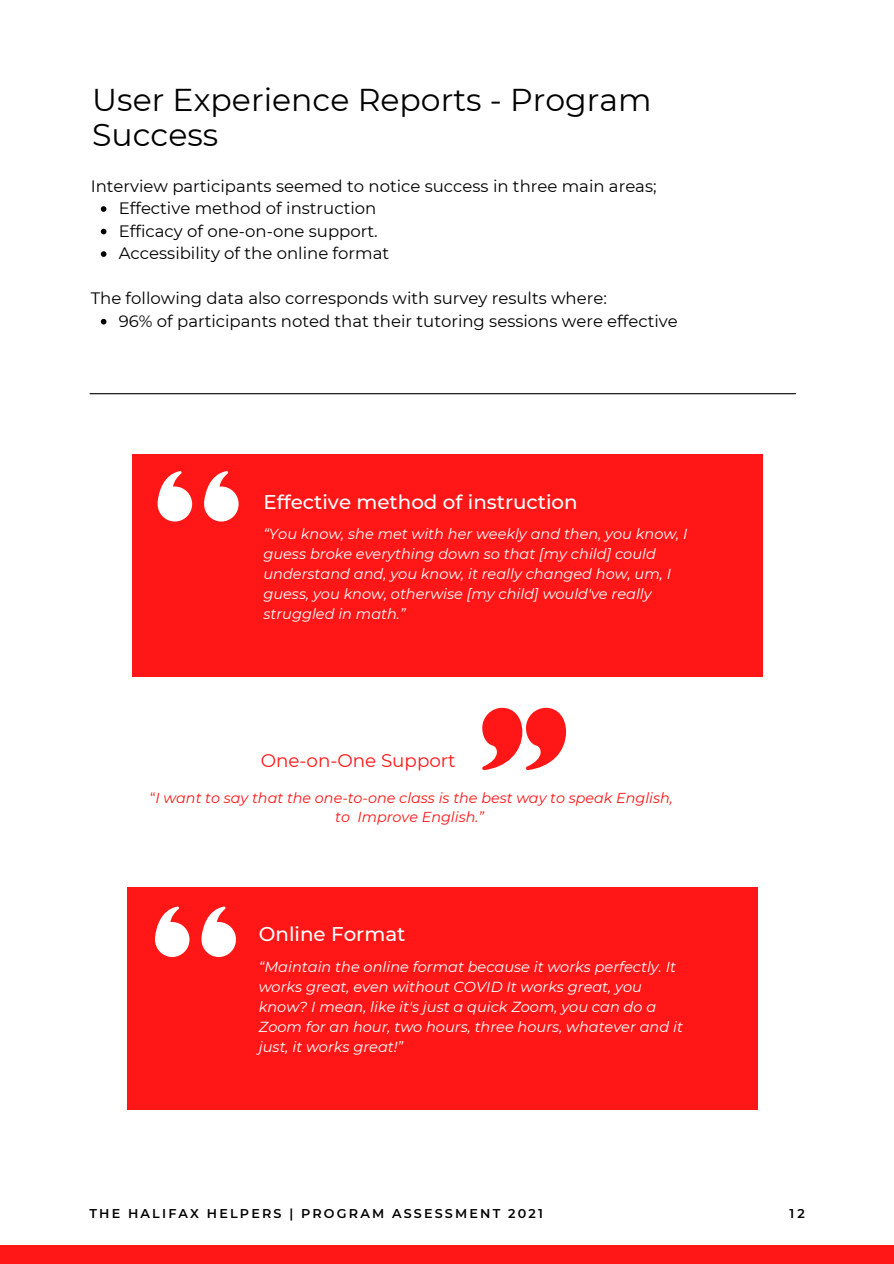
<style>
.page{position:relative;width:894px;height:1264px;background:#fff}
.page>*{position:absolute;margin:0;border:0;box-sizing:border-box;transform-origin:0 0}
.t1{font:31.5px/35px "Montserrat";color:#000}
.t2{font:500 19.8px "Montserrat";color:#fff}
.t3{font:18.3px "Montserrat";color:#ff1616}
.t4{font:16.5px "Montserrat";color:#000}
.t5{font:italic 14.55px/19.8px "Montserrat";color:#fff}
.t6{font:italic 14.4px/19.2px "Montserrat";color:#ff1616;text-align:center}
.t7{font:600 12.75px "Montserrat";letter-spacing:.17em;color:#000}
.s1{font-style:normal}
</style>
<div class="page">
<div style="left:0;top:1244px;width:893px;height:19px;background:#ff1616"></div>
<div style="left:132px;top:454px;width:630px;height:223px;background:#ff1616"></div>
<hr style="left:90px;top:393px;width:705px;height:1px;background:#000">
<svg style="left:157px;top:471px;width:35px;height:50px"></svg>
<svg style="left:204px;top:471px;width:34px;height:50px"></svg>
<svg style="left:482px;top:707px;width:84px;height:63px"></svg>
<svg style="left:101px;top:206px;width:5px;height:6px"></svg>
<svg style="left:101px;top:229px;width:5px;height:5px"></svg>
<svg style="left:101px;top:251px;width:5px;height:6px"></svg>
<svg style="left:101px;top:319px;width:5px;height:5px"></svg>
<div style="left:128px;top:887px;width:629px;height:222px;background:#ff1616"></div>
<svg style="left:155px;top:906px;width:34px;height:51px"></svg>
<svg style="left:201px;top:906px;width:35px;height:51px"></svg>
<p class="t1" style="left:92px;top:82px;width:560px">User Experience Reports - Program<br>Success</p>
<p class="t4" style="left:91px;top:176px;width:567px">Interview participants seemed to notice success in three main areas;</p>
<p class="t4" style="left:119px;top:198px;width:259px">Effective method of instruction</p>
<p class="t4" style="left:119px;top:221px;width:260px">Efficacy of one-on-one support.</p>
<p class="t4" style="left:119px;top:243px;width:272px">Accessibility of the online format</p>
<p class="t4" style="left:91px;top:288px;width:517px">The following data also corresponds with survey results where:</p>
<p class="t4" style="left:119px;top:311px;width:560px">96% of participants noted that their tutoring sessions were effective</p>
<p class="t2" style="left:263px;top:489px;width:316px">Effective method of instruction</p>
<p class="t5" style="left:263px;top:524px;width:425px">“You know, she met with her weekly and then, you know, I guess broke everything down so that [my child] could understand and, you know, it really changed how, um, I guess, you know, otherwise [my child] would've really struggled in math.”</p>
<p class="t3" style="left:260px;top:749px;width:196px">One-on-One Support</p>
<p class="t6" style="left:150px;top:788px;width:524px"><span class="s1">“</span>I want to say that the one-to-one class is the best way to speak English, to Improve English.”</p>
<p class="t2" style="left:259px;top:922px;width:148px">Online Format</p>
<p class="t5" style="left:259px;top:957px;width:425px">“Maintain the online format because it works perfectly. It works great, even without COVID It works great, you know? I mean, like it's just a quick Zoom, you can do a Zoom for an hour, two hours, three hours, whatever and it just, it works great!”</p>
<p class="t7" style="left:89px;top:1205px;width:455px">THE HALIFAX HELPERS | PROGRAM ASSESSMENT 2021</p>
<p class="t7" style="left:789px;top:1205px;width:17px">12</p>
</div>
